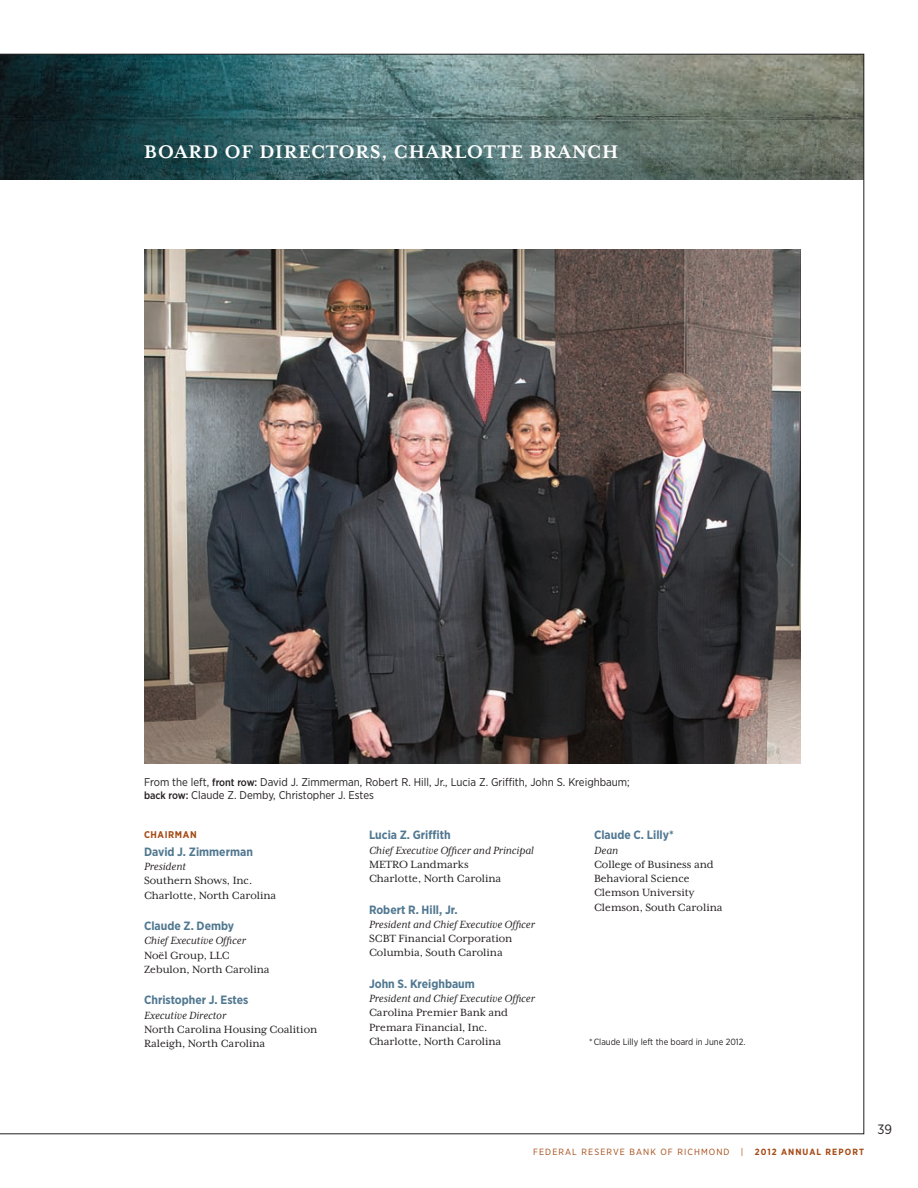
<style>
.page{position:relative;width:918px;height:1188px;background:#fff}
.page>*{position:absolute;margin:0;border:0;box-sizing:border-box;transform-origin:0 0}
.t1{font:700 21px "Mrs Eaves XL Serif OT";letter-spacing:.05em;color:#fff}
.t2{font:13.5px "Gotham Narrow";color:#231f20}
.t3{font:12px/14.2px "Mrs Eaves XL Serif OT";color:#231f20}
.t4{font:italic 12px "Mrs Eaves XL Serif OT";color:#231f20}
.t5{font:700 12px "Gotham Narrow";color:#517891}
.t6{font:11.25px/13.5px "Gotham Narrow";color:#231f20}
.t7{font:700 9.75px "Gotham Narrow";letter-spacing:.06em;color:#a54a14}
.t8{font:9px "Gotham Narrow";color:#231f20}
.t9{font:9px "Gotham Narrow";letter-spacing:.12em;color:#a54a14}
.t10{font:700 9px "Gotham Narrow";letter-spacing:.12em;color:#a54a14}
.s1{font-weight:500;font-size:10.5px}
</style>
<div class="page">
<img style="left:0;top:54px;width:864px;height:1080px">
<h1 class="t1" style="left:144px;top:141px;width:476px">BOARD OF DIRECTORS, CHARLOTTE BRANCH</h1>
<p class="t6" style="left:144px;top:775px;width:487px">From the left, <span class="s1">front row:</span> David J. Zimmerman, Robert R. H ill, Jr., Lucia Z. Griffith, John S. Kreighbaum; <span class="s1">back row:</span> Claude Z. Demby, Christopher J. Estes</p>
<p class="t7" style="left:144px;top:828px;width:54px">CHAIRMAN</p>
<p class="t5" style="left:144px;top:844px;width:110px">David J. Zimmerman</p>
<p class="t4" style="left:144px;top:860px;width:43px">President</p>
<p class="t3" style="left:144px;top:874px;width:134px">Southern Shows, Inc.<br>Charlotte, North Carolina</p>
<p class="t5" style="left:144px;top:918px;width:92px">Claude Z. Demby</p>
<p class="t4" style="left:144px;top:935px;width:103px">Chief Executive Officer</p>
<p class="t3" style="left:144px;top:948px;width:127px">Noël Group, LLC<br>Zebulon, North Carolina</p>
<p class="t5" style="left:144px;top:992px;width:106px">Christopher J. Estes</p>
<p class="t4" style="left:144px;top:1009px;width:84px">Executive Director</p>
<p class="t3" style="left:144px;top:1022px;width:175px">North Carolina Housing Coalition<br>Raleigh, North Carolina</p>
<p class="t5" style="left:369px;top:827px;width:83px">Lucia Z. Griffith</p>
<p class="t4" style="left:369px;top:844px;width:166px">Chief Executive Officer and Principal</p>
<p class="t3" style="left:369px;top:857px;width:134px">METRO Landmarks<br>Charlotte, North Carolina</p>
<p class="t5" style="left:369px;top:902px;width:90px">Robert R. Hill, Jr.</p>
<p class="t4" style="left:369px;top:918px;width:167px">President and Chief Executive Officer</p>
<p class="t3" style="left:369px;top:931px;width:145px">SCBT Financial Corporation<br>Columbia, South Carolina</p>
<p class="t5" style="left:369px;top:976px;width:107px">John S. Kreighbaum</p>
<p class="t4" style="left:369px;top:992px;width:167px">President and Chief Executive Officer</p>
<p class="t3" style="left:369px;top:1006px;width:141px">Carolina Premier Bank and<br>Premara Financial, Inc.<br>Charlotte, North Carolina</p>
<p class="t5" style="left:594px;top:827px;width:81px">Claude C. Lilly*</p>
<p class="t4" style="left:594px;top:844px;width:26px">Dean</p>
<p class="t3" style="left:594px;top:857px;width:130px">College of Business and<br>Behavioral Science<br>Clemson University<br>Clemson, South Carolina</p>
<p class="t8" style="left:589px;top:1036px;width:158px">* Claude Lilly left the board in June 2012.</p>
<p class="t9" style="left:533px;top:1146px;width:14px">Federa</p>
<p class="t9" style="left:572px;top:1146px;width:23px">l Reser</p>
<p class="t9" style="left:613px;top:1146px;width:117px">ve Bank of Richmond</p>
<p class="t9" style="left:741px;top:1146px;width:4px">|</p>
<p class="t10" style="left:755px;top:1146px;width:111px">2012 ANNUAL REPORT</p>
<p class="t2" style="left:878px;top:1121px;width:16px">39</p>
</div>
